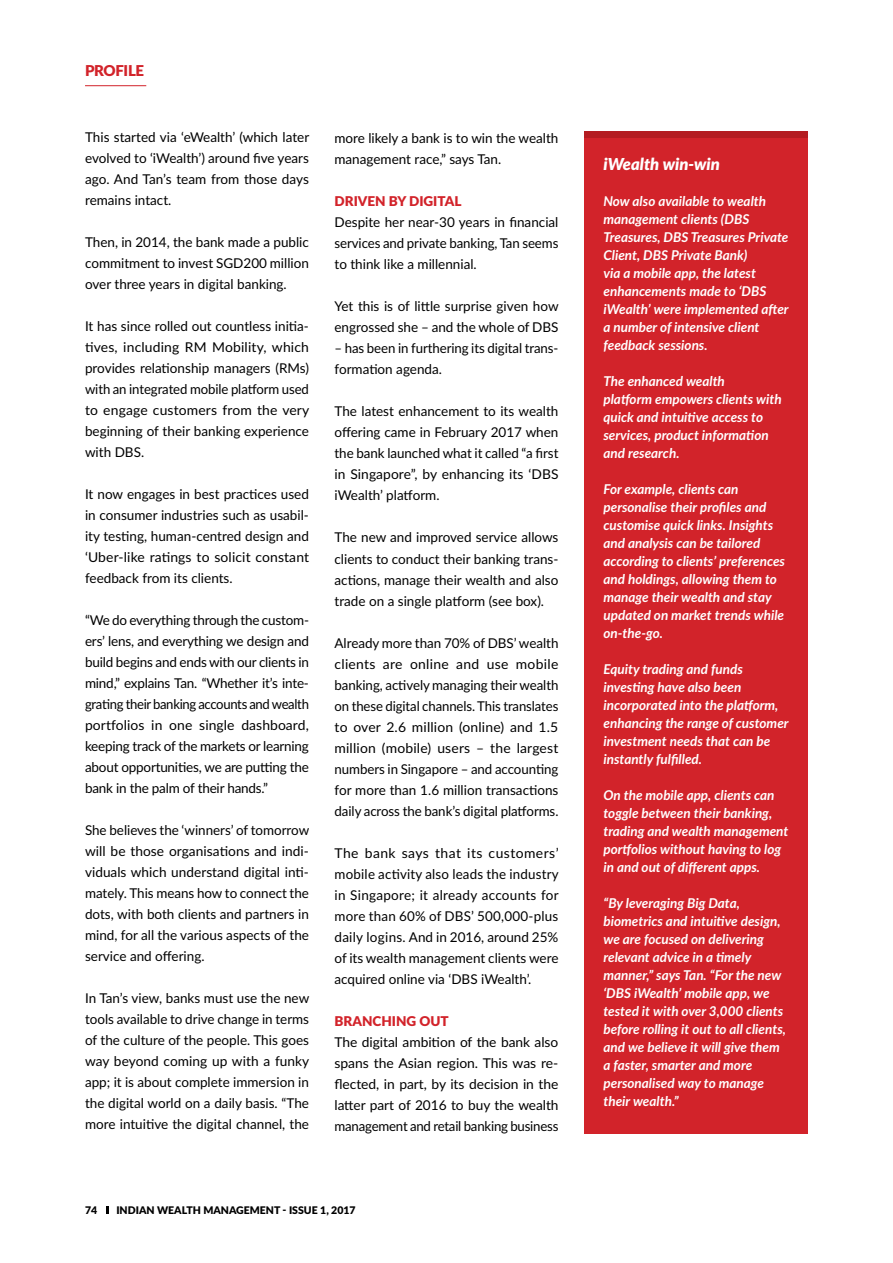
<style>
.page{position:relative;width:893px;height:1263px;background:#fff}
.page>*{position:absolute;margin:0;border:0;box-sizing:border-box;transform-origin:0 0}
.t1{font:italic 900 16.5px "Lato";color:#fff}
.t2{font:900 15px "Lato";letter-spacing:-.025em;color:#d2232a}
.t3{font:13.5px/21px "Lato";color:#000;text-align:justify}
.t4{font:italic 700 13.5px/18px "Lato";color:#fff}
.t5{font:900 13.5px "Lato";color:#d2232a}
.t6{font:900 10.5px "Lato";color:#000}
</style>
<div class="page">
<hr style="left:85px;top:85px;width:61px;height:1px;background:#d2232a">
<svg style="left:107px;top:1207px;width:2px;height:7px"></svg>
<div style="left:584px;top:131px;width:224px;height:1003px;background:#d2232a"></div>
<div style="left:584px;top:131px;width:224px;height:6px;background:#b41c21"></div>
<p class="t2" style="left:85px;top:59px;width:60px">PROFILE</p>
<p class="t3" style="left:85px;top:126px;width:226px">This started via ‘eWealth’ (which later evolved to ‘iWealth’) around five years ago. And Tan’s team from those days remains intact.</p>
<p class="t3" style="left:85px;top:231px;width:225px">Then, in 2014, the bank made a public commitment to invest SGD200 million over three years in digital banking.</p>
<p class="t3" style="left:85px;top:315px;width:226px">It has since rolled out countless initia&shy;tives, including RM Mobility, which provides relationship managers (RMs) with an integrated mobile platform used to engage customers from the very beginning of their banking experience with DBS.</p>
<p class="t3" style="left:85px;top:483px;width:226px">It now engages in best practices used in consumer industries such as usabil&shy;ity testing, human-centred design and ‘Uber-like ratings to solicit constant feedback from its clients.</p>
<p class="t3" style="left:85px;top:609px;width:225px">“We do everything through the custom&shy;ers’ lens, and everything we design and build begins and ends with our clients in mind,” explains Tan. “Whether it’s inte&shy;grating their banking accounts and wealth portfolios in one single dashboard, keeping track of the markets or learning about opportunities, we are putting the bank in the palm of their hands.”</p>
<p class="t3" style="left:85px;top:819px;width:226px">She believes the ‘winners’ of tomorrow will be those organisations and indi&shy;viduals which understand digital inti&shy;mately. This means how to connect the dots, with both clients and partners in mind, for all the various aspects of the service and offering.</p>
<p class="t3" style="left:85px;top:987px;width:226px">In Tan’s view, banks must use the new tools available to drive change in terms of the culture of the people. This goes way beyond coming up with a funky app; it is about complete immersion in the digital world on a daily basis. “The more intuitive the digital channel, the</p>
<p class="t3" style="left:334px;top:127px;width:225px">more likely a bank is to win the wealth management race,” says Tan.</p>
<p class="t5" style="left:334px;top:191px;width:128px">DRIVEN BY DIGITAL</p>
<p class="t3" style="left:334px;top:211px;width:225px">Despite her near-30 years in financial services and private banking, Tan seems to think like a millennial.</p>
<p class="t3" style="left:334px;top:295px;width:226px">Yet this is of little surprise given how engrossed she – and the whole of DBS</p>
<p class="t3" style="left:334px;top:337px;width:225px">– has been in furthering its digital trans&shy;formation agenda.</p>
<p class="t3" style="left:334px;top:400px;width:225px">The latest enhancement to its wealth offering came in February 2017 when the bank launched what it called “a first in Singapore”, by enhancing its ‘DBS iWealth’ platform.</p>
<p class="t3" style="left:334px;top:526px;width:225px">The new and improved service allows clients to conduct their banking trans&shy;actions, manage their wealth and also trade on a single platform (see box).</p>
<p class="t3" style="left:334px;top:631px;width:225px">Already more than 70% of DBS’ wealth clients are online and use mobile banking, actively managing their wealth on these digital channels. This translates to over 2.6 million (online) and 1.5 million (mobile) users – the largest numbers in Singapore – and accounting for more than 1.6 million transactions daily across the bank’s digital platforms.</p>
<p class="t3" style="left:334px;top:841px;width:226px">The bank says that its customers’ mobile activity also leads the industry in Singapore; it already accounts for more than 60% of DBS’ 500,000-plus daily logins. And in 2016, around 25% of its wealth management clients were acquired online via ‘DBS iWealth’.</p>
<p class="t5" style="left:334px;top:1010px;width:116px">BRANCHING OUT</p>
<p class="t3" style="left:334px;top:1030px;width:225px">The digital ambition of the bank also spans the Asian region. This was re&shy;flected, in part, by its decision in the latter part of 2016 to buy the wealth management and retail banking business</p>
<p class="t6" style="left:85px;top:1202px;width:14px">74</p>
<p class="t6" style="left:116px;top:1202px;width:241px">INDIAN WEALTH MANAGEMENT - ISSUE 1, 2017</p>
<p class="t1" style="left:603px;top:152px;width:118px">iWealth win-win</p>
<p class="t4" style="left:603px;top:191px;width:187px">Now also available to wealth management clients (DBS<br>Treasures, DBS Treasures Private<br>Client, DBS Private Bank)<br>via a mobile app, the latest enhancements made to ‘DBS iWealth’ were implemented after a number of intensive client feedback sessions.</p>
<p class="t4" style="left:603px;top:371px;width:180px">The enhanced wealth<br>platform empowers clients with quick and intuitive access to services, product information and research.</p>
<p class="t4" style="left:603px;top:479px;width:183px">For example, clients can personalise their profiles and customise quick links. Insights and analysis can be tailored according to clients’ preferences and holdings, allowing them to manage their wealth and stay updated on market trends while on-the-go.</p>
<p class="t4" style="left:603px;top:659px;width:187px">Equity trading and funds investing have also been incorporated into the platform, enhancing the range of customer investment needs that can be instantly fulfilled.</p>
<p class="t4" style="left:603px;top:785px;width:186px">On the mobile app, clients can toggle between their banking, trading and wealth management portfolios without having to log in and out of different apps.</p>
<p class="t4" style="left:603px;top:893px;width:184px">“By leveraging Big Data, biometrics and intuitive design, we are focused on delivering relevant advice in a timely manner,” says Tan. “For the new ‘DBS iWealth’ mobile app, we tested it with over 3,000 clients before rolling it out to all clients, and we believe it will give them a faster, smarter and more personalised way to manage their wealth.”</p>
</div>
